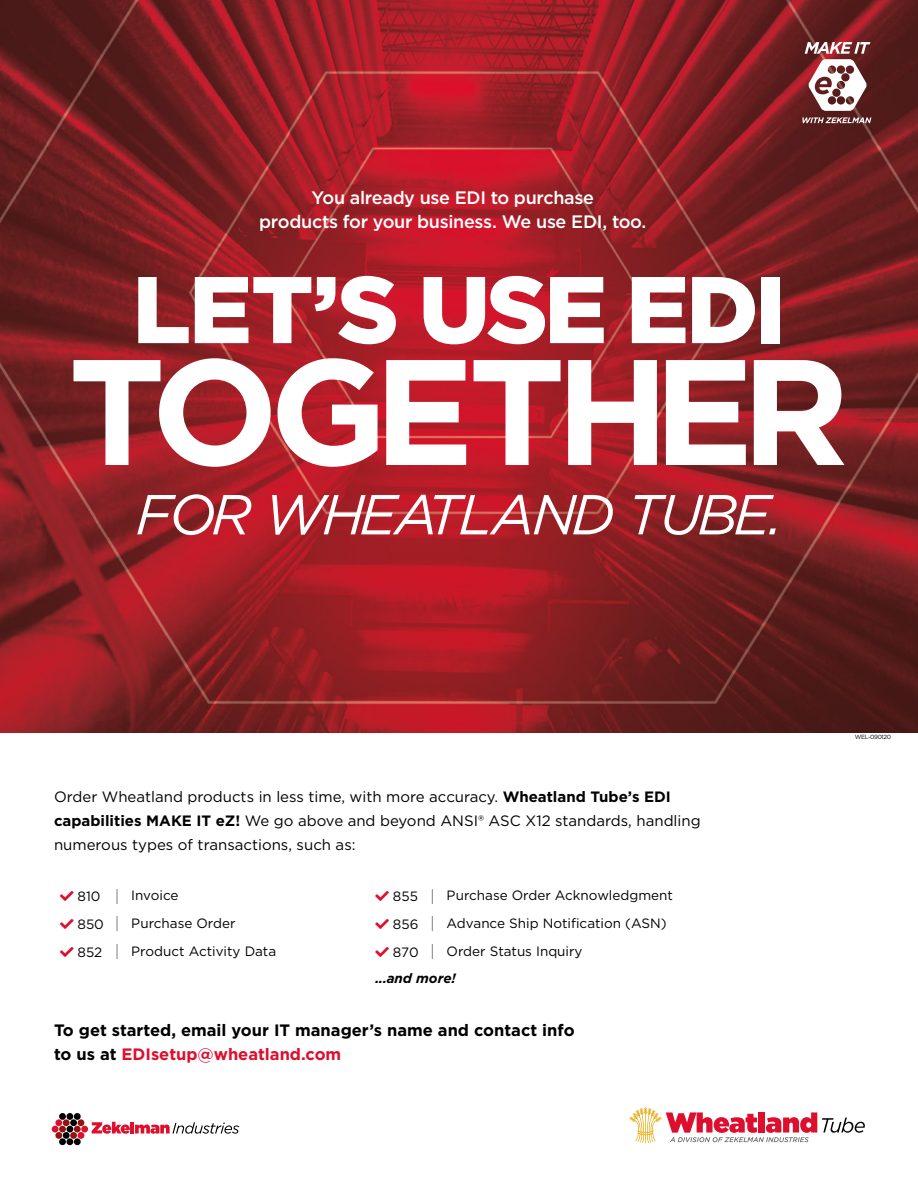
<style>
.page{position:relative;width:918px;height:1188px;background:#fff}
.page>*{position:absolute;margin:0;border:0;box-sizing:border-box;transform-origin:0 0}
.t1{font:700 150px "Gotham";letter-spacing:-.085em;color:#fff}
.t2{font:900 94.5px "Gotham";letter-spacing:-.035em;color:#fff}
.t3{font:italic 56.25px "Gotham";letter-spacing:-.07em;color:#fff}
.t4{font:500 18px/24px "Gotham";letter-spacing:-.02em;color:#fff;text-align:center}
.t5{font:700 16.5px/24px "Gotham";color:#000}
.t6{font:15px/24px "Gotham";color:#000}
.t7{font:13.5px/27.6px "Gotham";color:#000}
.t8{font:6px "Gotham";letter-spacing:-.055em;color:#000}
.s1{font-weight:700}
.s2{font-size:16.2px}
.s3{font-weight:700;font-style:italic}
.s4{color:#de0e2d}
</style>
<div class="page">
<img style="left:0;top:0;width:918px;height:732px">
<div style="left:78px;top:1119px;width:6px;height:7px;background:#911412;border-radius:50%"></div>
<div style="left:63px;top:1119px;width:7px;height:7px;background:#911412;border-radius:50%"></div>
<div style="left:59px;top:1126px;width:7px;height:7px;background:#911412;border-radius:50%"></div>
<div style="left:74px;top:1126px;width:7px;height:7px;background:#911412;border-radius:50%"></div>
<div style="left:70px;top:1132px;width:7px;height:7px;background:#911412;border-radius:50%"></div>
<div style="left:55px;top:1132px;width:7px;height:7px;background:#911412;border-radius:50%"></div>
<div style="left:55px;top:1119px;width:7px;height:7px;background:#de0e2d;border-radius:50%"></div>
<div style="left:52px;top:1126px;width:7px;height:7px;background:#de0e2d;border-radius:50%"></div>
<div style="left:81px;top:1126px;width:7px;height:7px;background:#de0e2d;border-radius:50%"></div>
<div style="left:78px;top:1132px;width:6px;height:7px;background:#de0e2d;border-radius:50%"></div>
<div style="left:59px;top:1113px;width:7px;height:7px;background:#000;border-radius:50%"></div>
<div style="left:66px;top:1113px;width:7px;height:7px;background:#000;border-radius:50%"></div>
<div style="left:74px;top:1113px;width:7px;height:7px;background:#000;border-radius:50%"></div>
<div style="left:66px;top:1126px;width:7px;height:7px;background:#000;border-radius:50%"></div>
<div style="left:70px;top:1119px;width:7px;height:7px;background:#000;border-radius:50%"></div>
<div style="left:63px;top:1132px;width:7px;height:7px;background:#000;border-radius:50%"></div>
<div style="left:59px;top:1138px;width:7px;height:7px;background:#000;border-radius:50%"></div>
<div style="left:66px;top:1138px;width:7px;height:7px;background:#000;border-radius:50%"></div>
<div style="left:74px;top:1138px;width:7px;height:7px;background:#000;border-radius:50%"></div>
<svg style="left:92px;top:1122px;width:147px;height:12px"></svg>
<svg style="left:629px;top:1107px;width:236px;height:36px"></svg>
<svg style="left:805px;top:42px;width:65px;height:69px"></svg>
<svg style="left:802px;top:117px;width:69px;height:6px"></svg>
<p class="t4" style="left:259px;top:185px;width:389px">You already use EDI to purchase<br>products for your business. We use EDI, too.</p>
<h2 class="t2" style="left:132px;top:245px;width:655px">LET’S USE EDI</h2>
<h1 class="t1" style="left:68px;top:312px;width:783px">TOGETHER</h1>
<h3 class="t3" style="left:136px;top:478px;width:648px">FOR WHEATLAND TUBE.</h3>
<p class="t6" style="left:54px;top:785px;width:648px">Order Wheatland products in less time, with more accuracy. <span class="s1">Wheatland Tube’s EDI capabilities MAKE IT eZ!</span> We go above and beyond ANSI® ASC X12 standards, handling numerous types of transactions, such as:</p>
<p class="t7" style="left:78px;top:881px;width:102px">810 <span class="s2">|</span> Invoice</p>
<p class="t7" style="left:393px;top:881px;width:282px">855 <span class="s2">|</span> Purchase Order Acknowledgment</p>
<p class="t7" style="left:78px;top:909px;width:159px">850 <span class="s2">|</span> Purchase Order</p>
<p class="t7" style="left:393px;top:909px;width:275px">856 <span class="s2">|</span> Advance Ship Notification (ASN)</p>
<p class="t7" style="left:78px;top:937px;width:200px">852 <span class="s2">|</span> Product Activity Data</p>
<p class="t7" style="left:375px;top:937px;width:209px;text-indent:18px">870 <span class="s2">|</span> Order Status Inquiry <span class="s3">...and more!</span></p>
<p class="t5" style="left:54px;top:1018px;width:522px">To get started, email your IT manager’s name and contact info to us at <span class="s4">EDIsetup@wheatland.com</span></p>
<p class="t8" style="left:855px;top:733px;width:38px">WEL-090120</p>
</div>
